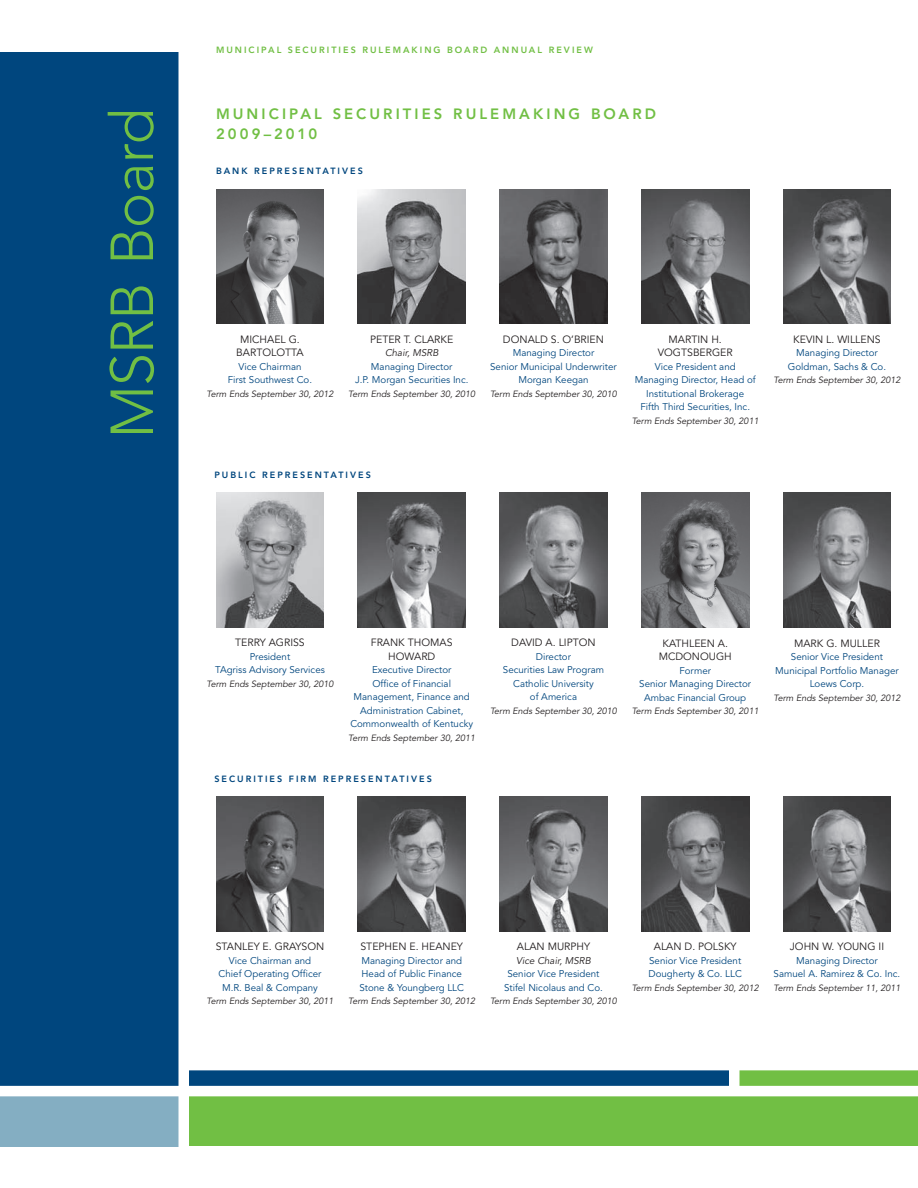
<style>
.page{position:relative;width:918px;height:1188px;background:#fff}
.page>*{position:absolute;margin:0;border:0;box-sizing:border-box;transform-origin:0 0}
.t1{font:300 60px "Avenir";letter-spacing:-.02em;color:#71bf44}
.t2{font:800 14.85px/19.8px "Avenir";letter-spacing:.205em;color:#71bf44}
.t3{font:10.5px/13.5px "Avenir";color:#231f20;text-align:center}
.t4{font:9.75px/13.5px "Avenir";color:#00467e;text-align:center}
.t5{font:italic 9.75px "Avenir";color:#231f20}
.t6{font:italic 9px "Avenir";color:#231f20}
.t7{font:800 9px "Avenir";letter-spacing:.225em;color:#00467e}
.t8{font:800 9px "Avenir";letter-spacing:.225em;color:#71bf44}
</style>
<div class="page">
<div style="left:189px;top:1069px;width:540px;height:17px;background:#00467e"></div>
<div style="left:740px;top:1069px;width:178px;height:21px;background:#71bf44"></div>
<div style="left:0;top:1091px;width:178px;height:55px;background:#84aec2"></div>
<div style="left:0;top:52px;width:178px;height:1044px;background:#00467e"></div>
<div style="left:184px;top:1060px;width:734px;height:10px;background:#fff"></div>
<div style="left:189px;top:1096px;width:729px;height:50px;background:#71bf44"></div>
<div style="left:0;top:1086px;width:918px;height:10px;background:#fff"></div>
<img style="left:216px;top:189px;width:108px;height:135px">
<img style="left:216px;top:493px;width:108px;height:135px">
<img style="left:216px;top:796px;width:108px;height:136px">
<img style="left:358px;top:189px;width:108px;height:135px">
<img style="left:358px;top:493px;width:108px;height:135px">
<img style="left:358px;top:796px;width:108px;height:136px">
<img style="left:500px;top:189px;width:108px;height:135px">
<img style="left:500px;top:493px;width:108px;height:135px">
<img style="left:500px;top:796px;width:108px;height:136px">
<img style="left:641px;top:189px;width:108px;height:135px">
<img style="left:641px;top:493px;width:108px;height:135px">
<img style="left:641px;top:796px;width:108px;height:136px">
<img style="left:783px;top:189px;width:108px;height:135px">
<img style="left:783px;top:493px;width:108px;height:135px">
<img style="left:783px;top:796px;width:108px;height:136px">
<h1 class="t1" style="left:97px;top:438px;width:332px;rotate:-90deg">MSRB Board</h1>
<p class="t8" style="left:216px;top:44px;width:379px">MUNICIPAL SECURITIES RULEMAKING BOARD ANNUAL REVIEW</p>
<h2 class="t2" style="left:216px;top:104px;width:442px">MUNICIPAL SECURITIES RULEMAKING BOARD<br>2009–2010</h2>
<p class="t7" style="left:216px;top:166px;width:148px">BANK REPRESENTATIVES</p>
<p class="t3" style="left:236px;top:333px;width:69px">MICHAEL G.<br>BARTOLOTTA</p>
<p class="t4" style="left:228px;top:360px;width:86px">Vice Chairman<br>First Southwest Co.</p>
<p class="t6" style="left:207px;top:388px;width:128px">Term Ends September 30, 2012</p>
<p class="t3" style="left:370px;top:333px;width:85px">PETER T. CLARKE</p>
<p class="t5" style="left:385px;top:347px;width:55px">Chair, MSRB</p>
<p class="t4" style="left:355px;top:360px;width:115px">Managing Director<br>J.P. Morgan Securities Inc.</p>
<p class="t6" style="left:348px;top:388px;width:128px">Term Ends September 30, 2010</p>
<p class="t3" style="left:503px;top:333px;width:103px">DONALD S. O’BRIEN</p>
<p class="t4" style="left:490px;top:346px;width:128px">Managing Director<br>Senior Municipal Underwriter<br>Morgan Keegan</p>
<p class="t6" style="left:490px;top:388px;width:128px">Term Ends September 30, 2010</p>
<p class="t3" style="left:658px;top:333px;width:76px">MARTIN H.<br>VOGTSBERGER</p>
<p class="t4" style="left:635px;top:360px;width:122px">Vice President and<br>Managing Director, Head of<br>Institutional Brokerage<br>Fifth Third Securities, Inc.</p>
<p class="t6" style="left:632px;top:416px;width:128px">Term Ends September 30, 2011</p>
<p class="t3" style="left:793px;top:333px;width:89px">KEVIN L. WILLENS</p>
<p class="t4" style="left:788px;top:346px;width:100px">Managing Director<br>Goldman, Sachs &amp; Co.</p>
<p class="t6" style="left:774px;top:375px;width:128px">Term Ends September 30, 2012</p>
<p class="t7" style="left:215px;top:469px;width:158px">PUBLIC REPRESENTATIVES</p>
<p class="t3" style="left:235px;top:636px;width:71px">TERRY AGRISS</p>
<p class="t4" style="left:215px;top:650px;width:111px">President<br>TAgriss Advisory Services</p>
<p class="t6" style="left:207px;top:679px;width:128px">Term Ends September 30, 2010</p>
<p class="t3" style="left:371px;top:636px;width:83px">FRANK THOMAS<br>HOWARD</p>
<p class="t4" style="left:350px;top:663px;width:124px">Executive Director<br>Office of Financial<br>Management, Finance and<br>Administration Cabinet,<br>Commonwealth of Kentucky</p>
<p class="t6" style="left:348px;top:733px;width:128px">Term Ends September 30, 2011</p>
<p class="t7" style="left:215px;top:773px;width:219px">SECURITIES FIRM REPRESENTATIVES</p>
<p class="t3" style="left:511px;top:636px;width:86px">DAVID A. LIPTON</p>
<p class="t4" style="left:503px;top:650px;width:103px">Director<br>Securities Law Program<br>Catholic University<br>of America</p>
<p class="t6" style="left:490px;top:706px;width:128px">Term Ends September 30, 2010</p>
<p class="t3" style="left:659px;top:636px;width:75px">KATHLEEN A.<br>MCDONOUGH</p>
<p class="t4" style="left:639px;top:664px;width:113px">Former<br>Senior Managing Director<br>Ambac Financial Group</p>
<p class="t6" style="left:632px;top:706px;width:128px">Term Ends September 30, 2011</p>
<p class="t3" style="left:794px;top:636px;width:87px">MARK G. MULLER</p>
<p class="t4" style="left:775px;top:650px;width:125px">Senior Vice President<br>Municipal Portfolio Manager<br>Loews Corp.</p>
<p class="t6" style="left:774px;top:692px;width:128px">Term Ends September 30, 2012</p>
<p class="t3" style="left:216px;top:940px;width:110px">STANLEY E. GRAYSON</p>
<p class="t4" style="left:219px;top:954px;width:104px">Vice Chairman and<br>Chief Operating Officer<br>M.R. Beal &amp; Company</p>
<p class="t6" style="left:207px;top:996px;width:128px">Term Ends September 30, 2011</p>
<p class="t3" style="left:360px;top:940px;width:104px">STEPHEN E. HEANEY</p>
<p class="t4" style="left:359px;top:954px;width:106px;text-align:left">Managing Director and<br>Head of Public Finance<br>Stone &amp; Youngberg LLC</p>
<p class="t6" style="left:348px;top:996px;width:128px">Term Ends September 30, 2012</p>
<p class="t3" style="left:517px;top:940px;width:75px">ALAN MURPHY</p>
<p class="t5" style="left:516px;top:955px;width:76px">Vice Chair, MSRB</p>
<p class="t4" style="left:504px;top:967px;width:100px">Senior Vice President<br>Stifel Nicolaus and Co.</p>
<p class="t6" style="left:490px;top:996px;width:128px">Term Ends September 30, 2010</p>
<p class="t3" style="left:654px;top:940px;width:84px">ALAN D. POLSKY</p>
<p class="t4" style="left:649px;top:954px;width:95px;text-align:left">Senior Vice President<br>Dougherty &amp; Co. LLC</p>
<p class="t6" style="left:632px;top:983px;width:128px">Term Ends September 30, 2012</p>
<p class="t3" style="left:790px;top:940px;width:96px">JOHN W. YOUNG II</p>
<p class="t4" style="left:774px;top:954px;width:128px">Managing Director<br>Samuel A. Ramirez &amp; Co. Inc.</p>
<p class="t6" style="left:774px;top:983px;width:128px">Term Ends September 11, 2011</p>
</div>
